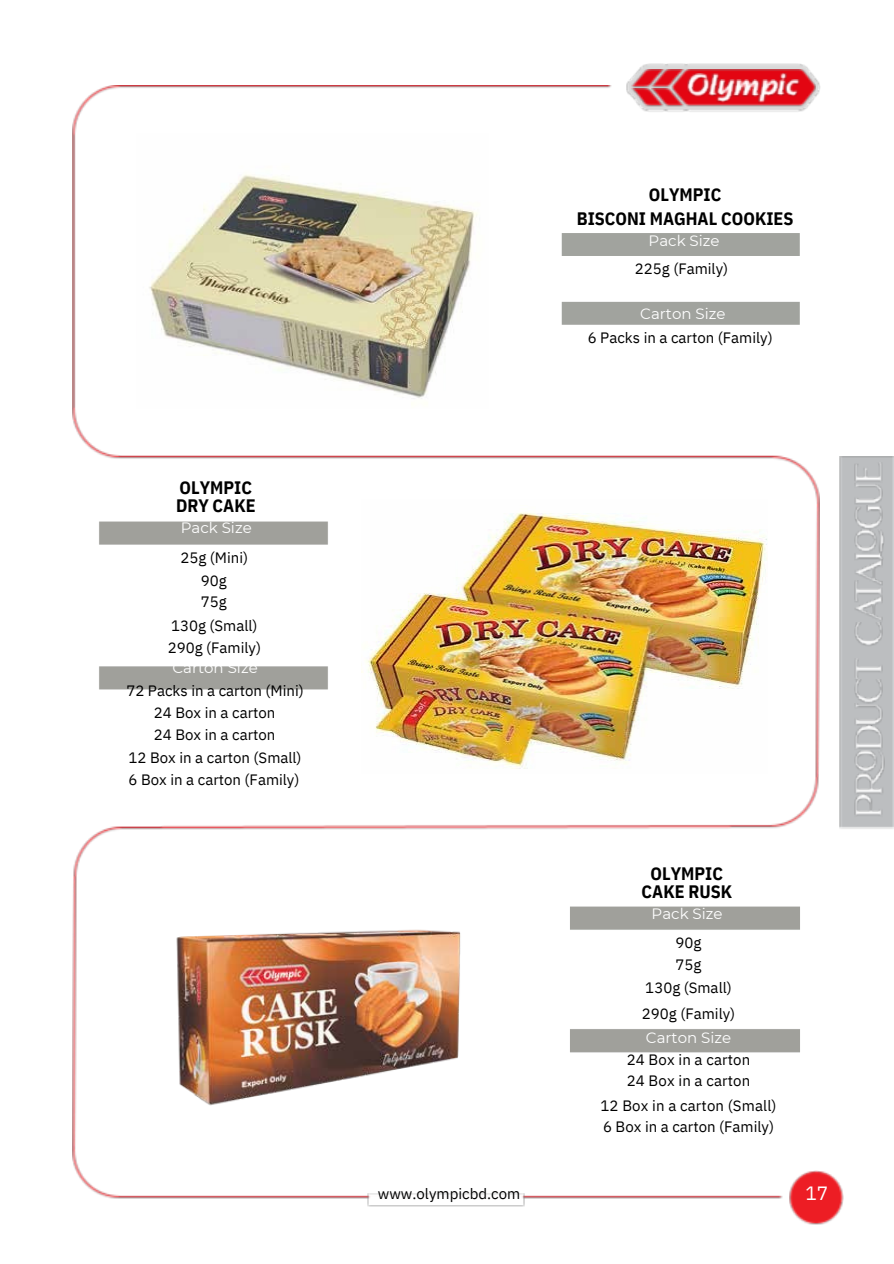
<style>
.page{position:relative;width:894px;height:1264px;background:#fff}
.page>*{position:absolute;margin:0;border:0;box-sizing:border-box;transform-origin:0 0}
.t1{font:19.2px "IBM Plex Sans";color:#fff}
.t2{font:700 18px/18px "IBM Plex Sans Cond";color:#000;text-align:center}
.t3{font:15px/21.3px "IBM Plex Sans";color:#000}
.t4{font:15px "Montserrat";color:#fff}
</style>
<div class="page">
<img style="left:789px;top:1171px;width:54px;height:53px">
<img style="left:72px;top:86px;width:747px;height:1112px">
<img style="left:368px;top:1192px;width:156px;height:14px">
<img style="left:626px;top:63px;width:194px;height:49px">
<img style="left:665px;top:69px;width:5px;height:18px">
<img style="left:663px;top:89px;width:21px;height:18px">
<img style="left:630px;top:69px;width:35px;height:18px">
<img style="left:630px;top:89px;width:33px;height:18px">
<img style="left:670px;top:69px;width:144px;height:37px">
<img style="left:685px;top:73px;width:21px;height:24px">
<img style="left:706px;top:73px;width:13px;height:24px">
<img style="left:716px;top:80px;width:19px;height:23px">
<img style="left:732px;top:80px;width:25px;height:16px">
<img style="left:757px;top:80px;width:22px;height:23px">
<img style="left:775px;top:72px;width:11px;height:24px">
<img style="left:784px;top:80px;width:15px;height:18px">
<img style="left:839px;top:456px;width:53px;height:373px">
<img style="left:854px;top:795px;width:28px;height:22px">
<img style="left:854px;top:750px;width:30px;height:45px">
<img style="left:854px;top:658px;width:28px;height:92px">
<img style="left:854px;top:602px;width:28px;height:44px">
<img style="left:854px;top:585px;width:28px;height:17px">
<img style="left:854px;top:560px;width:28px;height:25px">
<img style="left:854px;top:530px;width:30px;height:30px">
<img style="left:854px;top:462px;width:28px;height:67px">
<img style="left:136px;top:133px;width:352px;height:276px">
<svg style="left:561px;top:233px;width:238px;height:92px"></svg>
<img style="left:361px;top:500px;width:405px;height:273px">
<img style="left:91px;top:514px;width:245px;height:183px">
<img style="left:562px;top:899px;width:244px;height:160px">
<img style="left:172px;top:921px;width:301px;height:189px">
<p class="t2" style="left:176px;top:478px;width:81px;text-align:left">OLYMPIC<br>DRY CAKE</p>
<p class="t4" style="left:181px;top:519px;width:72px">Pack Size</p>
<p class="t3" style="left:180px;top:547px;width:69px">25g (Mini)</p>
<p class="t3" style="left:201px;top:569px;width:27px">90g<br>75g</p>
<p class="t3" style="left:171px;top:614px;width:88px">130g (Small)</p>
<p class="t3" style="left:168px;top:637px;width:95px">290g (Family)</p>
<p class="t4" style="left:172px;top:658px;width:87px">Carton Size</p>
<p class="t3" style="left:126px;top:679px;width:179px">72 Packs in a carton (Mini)</p>
<p class="t3" style="left:154px;top:702px;width:123px">24 Box in a carton</p>
<p class="t3" style="left:154px;top:723px;width:123px">24 Box in a carton</p>
<p class="t3" style="left:128px;top:747px;width:174px">12 Box in a carton (Small)</p>
<p class="t3" style="left:128px;top:768px;width:172px">6 Box in a carton (Family)</p>
<p class="t2" style="left:576px;top:183px;width:218px;line-height:23.7px">OLYMPIC<br>BISCONI MAGHAL COOKIES</p>
<p class="t4" style="left:648px;top:231px;width:72px">Pack Size</p>
<p class="t3" style="left:634px;top:257px;width:95px">225g (Family)</p>
<p class="t4" style="left:640px;top:305px;width:87px">Carton Size</p>
<p class="t3" style="left:587px;top:326px;width:186px">6 Packs in a carton (Family)</p>
<p class="t3" style="left:378px;top:1183px;width:144px">www.olympicbd.com</p>
<p class="t2" style="left:641px;top:864px;width:92px">OLYMPIC<br>CAKE RUSK</p>
<p class="t4" style="left:651px;top:904px;width:72px">Pack Size</p>
<p class="t3" style="left:645px;top:930px;width:88px;line-height:22.5px;text-align:center">90g<br>75g<br>130g (Small)</p>
<p class="t3" style="left:641px;top:1002px;width:95px">290g (Family)</p>
<p class="t4" style="left:645px;top:1028px;width:87px">Carton Size</p>
<p class="t3" style="left:626px;top:1048px;width:125px">24 Box in a carton<br>24 Box in a carton</p>
<p class="t3" style="left:600px;top:1094px;width:177px">12 Box in a carton (Small)</p>
<p class="t3" style="left:603px;top:1116px;width:172px">6 Box in a carton (Family)</p>
<p class="t1" style="left:805px;top:1179px;width:24px">17</p>
</div>
